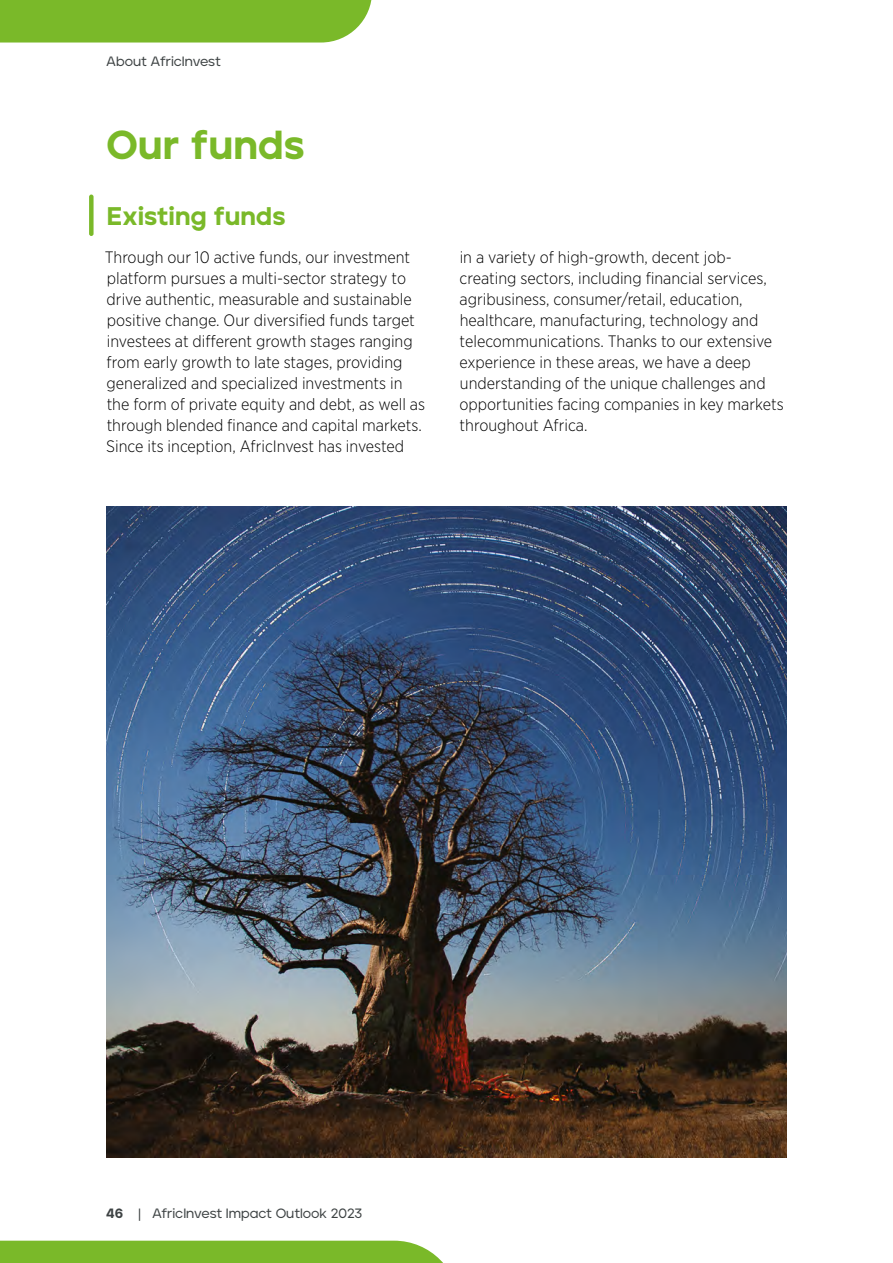
<style>
.page{position:relative;width:893px;height:1263px;background:#fff}
.page>*{position:absolute;margin:0;border:0;box-sizing:border-box;transform-origin:0 0}
.t1{font:900 40.5px "Jeko";color:#7ab929}
.t2{font:900 25.5px "Jeko";color:#7ab929}
.t3{font:300 16.5px/21px "Gotham Narrow";color:#000}
.t4{font:500 13.5px "Jeko";color:#3d4243}
.s1{font-weight:900}
</style>
<div class="page">
<div style="left:89px;top:195px;width:5px;height:41px;background:#7ab929;border-radius:2px"></div>
<hr style="left:892px;top:0;width:1px;height:1263px;background:#7ab929">
<img style="left:106px;top:506px;width:681px;height:652px">
<div style="left:0;top:0;width:372px;height:43px;background:#7ab929"></div>
<div style="left:0;top:1241px;width:443px;height:22px;background:#7ab929"></div>
<p class="t4" style="left:106px;top:54px;width:116px">About AfricInvest</p>
<h1 class="t1" style="left:106px;top:120px;width:200px">Our funds</h1>
<h2 class="t2" style="left:107px;top:201px;width:180px">Existing funds</h2>
<p class="t3" style="left:105px;top:247px;width:322px">Through our 10 active funds, our investment platform pursues a multi-sector strategy to drive authentic, measurable and sustainable positive change. Our diversified funds target investees at different growth stages ranging from early growth to late stages, providing generalized and specialized investments in the form of private equity and debt, as well as through blended finance and capital markets.<br>Since its inception, AfricInvest has invested</p>
<p class="t3" style="left:459px;top:247px;width:326px">in a variety of high-growth, decent job&shy;creating sectors, including financial services, agribusiness, consumer/retail, education, healthcare, manufacturing, technology and telecommunications. Thanks to our extensive experience in these areas, we have a deep understanding of the unique challenges and opportunities facing companies in key markets throughout Africa.</p>
<p class="t4" style="left:106px;top:1205px;width:258px"><span class="s1">46</span> | AfricInvest Impact Outlook 2023</p>
</div>
